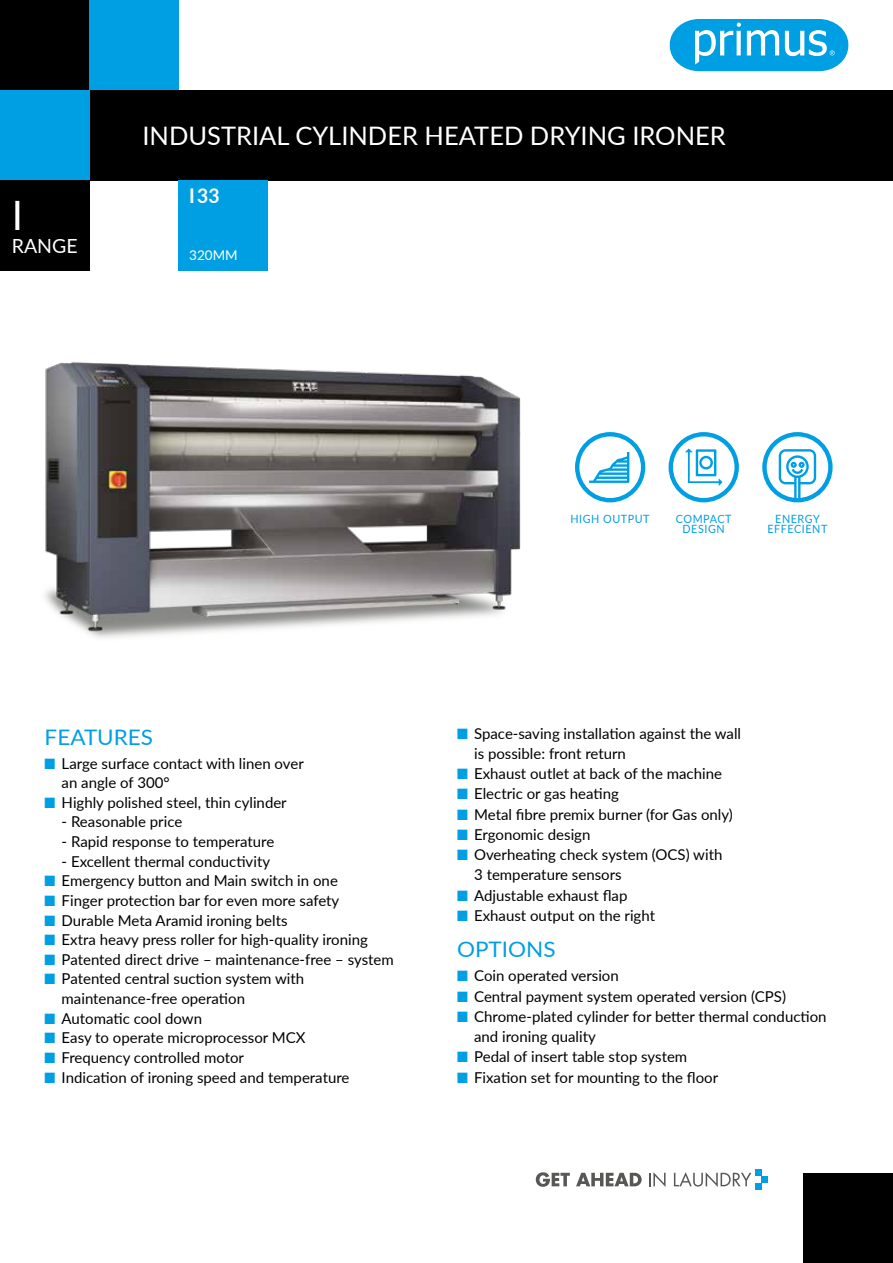
<style>
.page{position:relative;width:893px;height:1263px;background:#fff}
.page>*{position:absolute;margin:0;border:0;box-sizing:border-box;transform-origin:0 0}
.t1{font:40.5px "Lato";color:#fff}
.t2{font:25.5px "Lato";color:#fff}
.t3{font:21.3px "Lato";color:#009fe3;scale:1.05 1}
.t4{font:700 20.25px "Lato";color:#fff;scale:.95 1}
.t5{font:19.5px "Lato";color:#fff}
.t6{font:15px/20.2px "Lato";color:#000}
.t7{font:13.5px "Lato";color:#fff}
.t8{font:11.4px/10.8px "Lato";letter-spacing:.05em;color:#009fe3;text-align:center;scale:.95 1}
.s1{color:#009fe3}
</style>
<div class="page">
<div style="left:0;top:0;width:101px;height:102px;background:#000"></div>
<div style="left:0;top:90px;width:893px;height:90px;background:#000"></div>
<div style="left:0;top:90px;width:89px;height:90px;background:#009fe3"></div>
<div style="left:89px;top:0;width:90px;height:90px;background:#009fe3"></div>
<svg style="left:670px;top:19px;width:178px;height:52px"></svg>
<svg style="left:536px;top:1172px;width:34px;height:15px"></svg>
<svg style="left:576px;top:1173px;width:66px;height:13px"></svg>
<svg style="left:649px;top:1172px;width:16px;height:15px"></svg>
<svg style="left:674px;top:1172px;width:77px;height:15px"></svg>
<div style="left:761px;top:1176px;width:7px;height:7px;background:#009fe3"></div>
<div style="left:755px;top:1183px;width:6px;height:7px;background:#009fe3"></div>
<div style="left:755px;top:1169px;width:6px;height:7px;background:#009fe3"></div>
<div style="left:804px;top:1173px;width:89px;height:90px;background:#000"></div>
<div style="left:179px;top:180px;width:89px;height:90px;background:#009fe3"></div>
<img style="left:0;top:217px;width:646px;height:421px">
<svg style="left:575px;top:432px;width:70px;height:70px"></svg>
<svg style="left:669px;top:432px;width:70px;height:70px"></svg>
<svg style="left:762px;top:432px;width:71px;height:70px"></svg>
<div style="left:0;top:180px;width:89px;height:90px;background:#000"></div>
<h1 class="t1" style="left:12px;top:186px;width:13px">I</h1>
<h3 class="t5" style="left:12px;top:232px;width:67px">RANGE</h3>
<h2 class="t2" style="left:142px;top:118px;width:585px">INDUSTRIAL CYLINDER HEATED DRYING IRONER</h2>
<h3 class="t4" style="left:189px;top:181px;width:34px">I 33</h3>
<p class="t7" style="left:189px;top:245px;width:50px">320MM</p>
<p class="t8" style="left:570px;top:513px;width:85px">HIGH OUTPUT</p>
<p class="t8" style="left:676px;top:513px;width:60px">COMPACT<br>DESIGN</p>
<p class="t8" style="left:767px;top:513px;width:65px">ENERGY<br>EFFECIENT</p>
<h3 class="t3" style="left:45px;top:722px;width:105px">FEATURES</h3>
<p class="t6" style="left:62px;top:753px;width:244px;line-height:19.6px;text-indent:-17px"><span class="s1">■</span> Large surface contact with linen over an angle of 300°</p>
<p class="t6" style="left:45px;top:792px;width:244px"><span class="s1">■</span> Highly polished steel, thin cylinder</p>
<p class="t6" style="left:62px;top:811px;width:122px">- Reasonable price</p>
<p class="t6" style="left:62px;top:831px;width:214px">- Rapid response to temperature</p>
<p class="t6" style="left:62px;top:850px;width:210px">- Excellent thermal conductivity</p>
<p class="t6" style="left:45px;top:870px;width:295px"><span class="s1">■</span> Emergency button and Main switch in one</p>
<p class="t6" style="left:45px;top:890px;width:296px"><span class="s1">■</span> Finger protection bar for even more safety</p>
<p class="t6" style="left:45px;top:909px;width:244px"><span class="s1">■</span> Durable Meta Aramid ironing belts</p>
<p class="t6" style="left:45px;top:929px;width:325px"><span class="s1">■</span> Extra heavy press roller for high-quality ironing</p>
<p class="t6" style="left:45px;top:949px;width:351px"><span class="s1">■</span> Patented direct drive – maintenance-free – system</p>
<p class="t6" style="left:62px;top:968px;width:244px;line-height:19.6px;text-indent:-17px"><span class="s1">■</span> Patented central suction system with maintenance-free operation</p>
<p class="t6" style="left:45px;top:1007px;width:159px"><span class="s1">■</span> Automatic cool down</p>
<p class="t6" style="left:45px;top:1027px;width:262px"><span class="s1">■</span> Easy to operate microprocessor MCX</p>
<p class="t6" style="left:45px;top:1047px;width:201px"><span class="s1">■</span> Frequency controlled motor</p>
<p class="t6" style="left:45px;top:1066px;width:306px"><span class="s1">■</span> Indication of ironing speed and temperature</p>
<p class="t6" style="left:474px;top:722px;width:269px;text-indent:-17px"><span class="s1">■</span> Space-saving installation against the wall is possible: front return</p>
<p class="t6" style="left:457px;top:763px;width:266px"><span class="s1">■</span> Exhaust outlet at back of the machine</p>
<p class="t6" style="left:457px;top:783px;width:163px"><span class="s1">■</span> Electric or gas heating</p>
<p class="t6" style="left:457px;top:803px;width:277px"><span class="s1">■</span> Metal fi bre premix burner (for Gas only)</p>
<p class="t6" style="left:457px;top:824px;width:135px"><span class="s1">■</span> Ergonomic design</p>
<p class="t6" style="left:474px;top:844px;width:250px;text-indent:-17px"><span class="s1">■</span> Overheating check system (OCS) with<br>3 temperature sensors</p>
<p class="t6" style="left:457px;top:884px;width:172px"><span class="s1">■</span> Adjustable exhaust flap</p>
<p class="t6" style="left:457px;top:905px;width:199px"><span class="s1">■</span> Exhaust output on the right</p>
<h3 class="t3" style="left:457px;top:934px;width:95px">OPTIONS</h3>
<p class="t6" style="left:457px;top:965px;width:163px"><span class="s1">■</span> Coin operated version</p>
<p class="t6" style="left:457px;top:985px;width:330px"><span class="s1">■</span> Central payment system operated version (CPS)</p>
<p class="t6" style="left:474px;top:1005px;width:354px;text-indent:-17px"><span class="s1">■</span> Chrome-plated cylinder for better thermal conduction and ironing quality</p>
<p class="t6" style="left:457px;top:1046px;width:232px"><span class="s1">■</span> Pedal of insert table stop system</p>
<p class="t6" style="left:457px;top:1066px;width:263px"><span class="s1">■</span> Fixation set for mounting to the floor</p>
</div>
